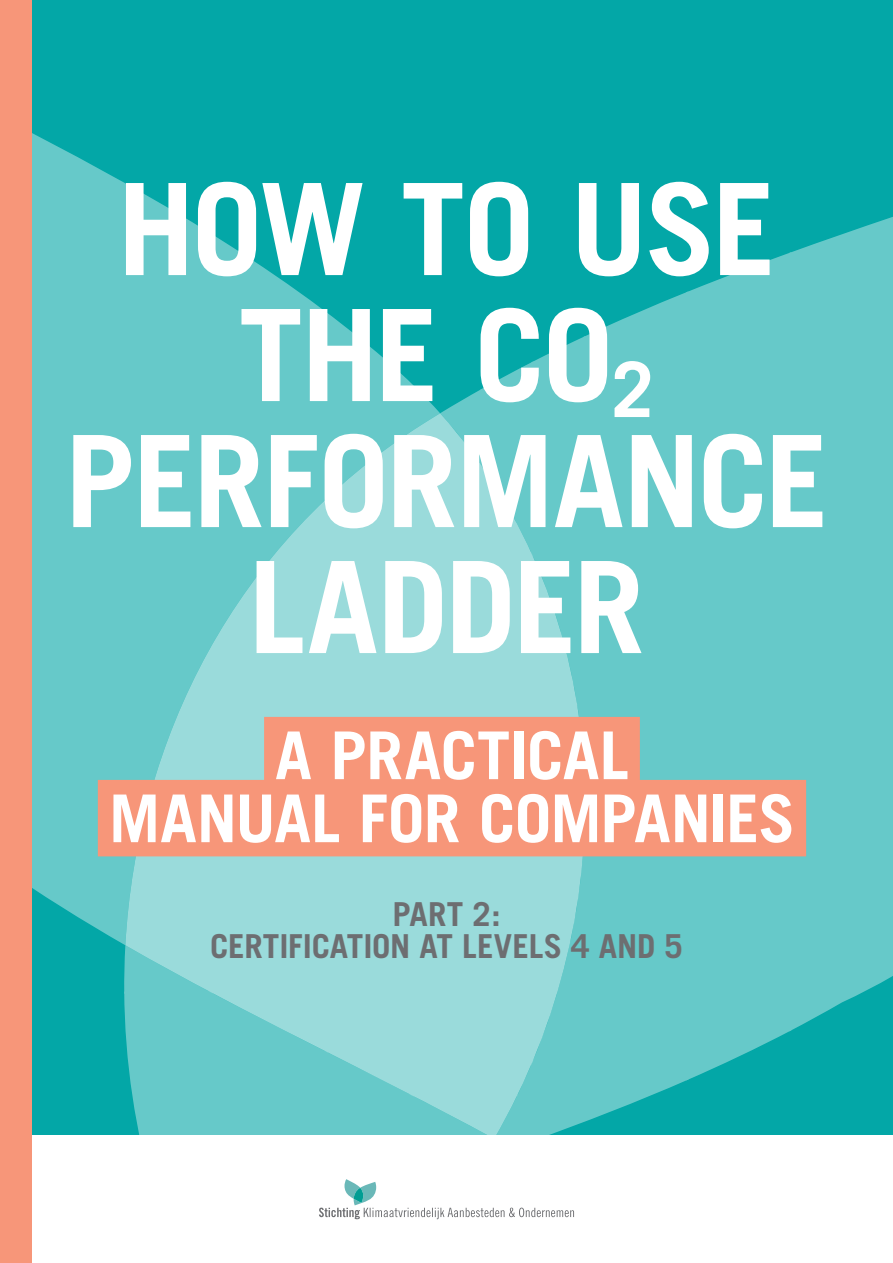
<style>
.page{position:relative;width:893px;height:1263px;background:#fff}
.page>*{position:absolute;margin:0;border:0;box-sizing:border-box;transform-origin:0 0}
.t1{font:700 127.5px/126px "Trade Gothic";letter-spacing:-.02em;color:#fff;text-align:center}
.t2{font:700 66px/63px "Trade Gothic";letter-spacing:-.01em;color:#fff;text-align:center}
.t3{font:700 33px/31.5px "Trade Gothic";letter-spacing:-.005em;color:#6d6e71;text-align:center}
</style>
<div class="page">
<div style="left:0;top:0;width:893px;height:1199px;background:#03a7a7"></div>
<img style="left:32px;top:133px;width:408px;height:812px">
<img style="left:125px;top:413px;width:406px;height:681px">
<img style="left:124px;top:991px;width:204px;height:144px">
<img style="left:325px;top:1094px;width:206px;height:41px">
<img style="left:531px;top:856px;width:156px;height:279px">
<img style="left:325px;top:1051px;width:90px;height:46px">
<img style="left:517px;top:1059px;width:17px;height:38px">
<div style="left:686px;top:269px;width:104px;height:811px;background:#66c9c9"></div>
<div style="left:789px;top:217px;width:104px;height:814px;background:#66c9c9"></div>
<img style="left:124px;top:945px;width:89px;height:49px">
<div style="left:585px;top:291px;width:103px;height:489px;background:#66c9c9"></div>
<img style="left:531px;top:336px;width:54px;height:381px">
<img style="left:480px;top:361px;width:54px;height:197px">
<img style="left:440px;top:388px;width:42px;height:79px">
<img style="left:746px;top:252px;width:45px;height:17px">
<div style="left:32px;top:1135px;width:861px;height:128px;background:#fff"></div>
<div style="left:264px;top:717px;width:376px;height:76px;background:#f79679"></div>
<div style="left:98px;top:780px;width:708px;height:76px;background:#f79679"></div>
<div style="left:0;top:0;width:32px;height:1263px;background:#f79679"></div>
<svg style="left:319px;top:1179px;width:255px;height:40px"></svg>
<h1 class="t1" style="left:64px;top:165px;width:766px">HOW TO USE<br>THE CO<sub>2<br></sub>PERFORMANCE<br>LADDER</h1>
<h2 class="t2" style="left:109px;top:723px;width:688px">A PRACTICAL<br>MANUAL FOR COMPANIES</h2>
<p class="t3" style="left:210px;top:898px;width:474px">PART 2:<br>CERTIFICATION AT LEVELS 4 AND 5</p>
</div>
